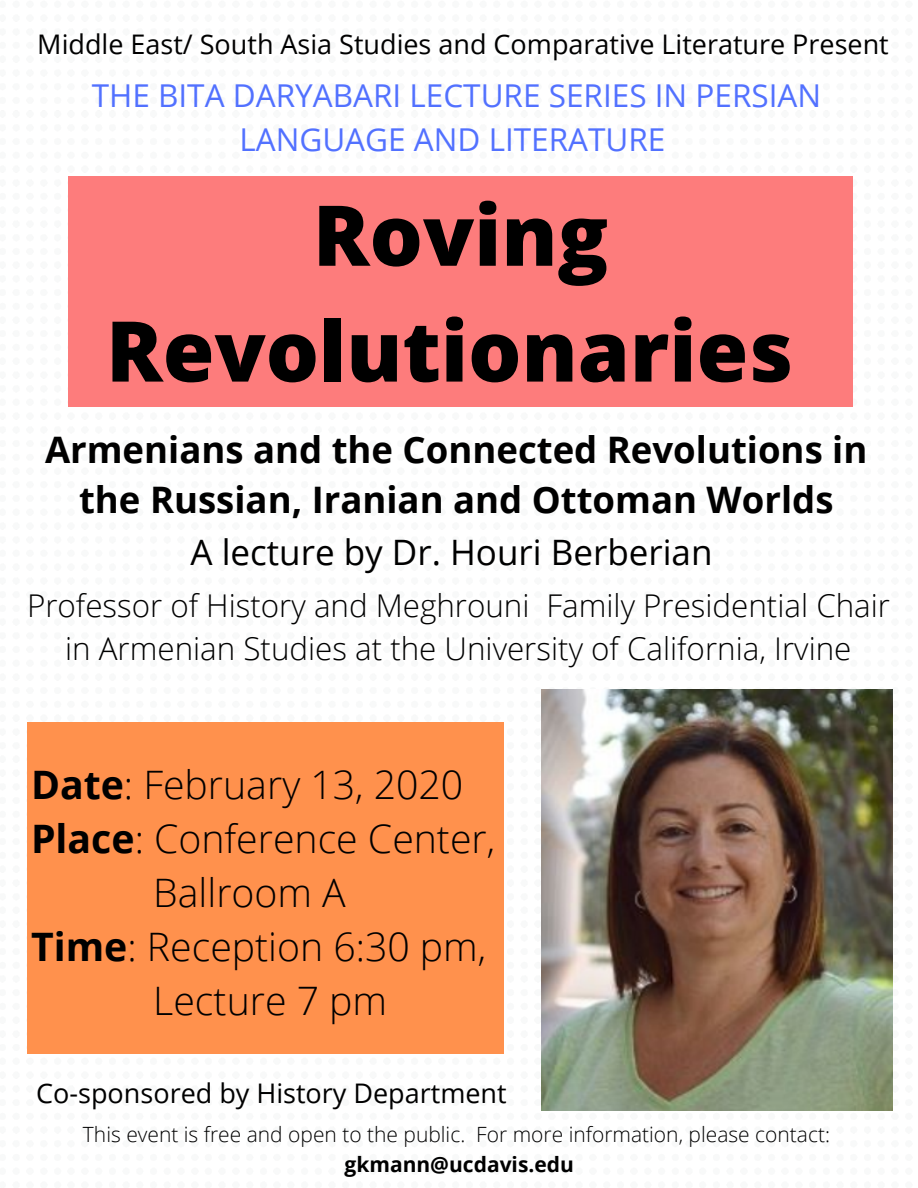
<style>
.page{position:relative;width:918px;height:1188px;background:#fff}
.page>*{position:absolute;margin:0;border:0;box-sizing:border-box;transform-origin:0 0}
.t1{font:800 83.85px/115.8px "Open Sans";color:#000;text-align:center}
.t2{font:300 39.3px "Open Sans";color:#000}
.t3{font:700 36.6px/50.2px "Open Sans";color:#000;text-align:center}
.t4{font:34.95px "Open Sans";color:#000}
.t5{font:31.5px/43.8px "Open Sans";color:#5271ff;text-align:center}
.t6{font:300 31.35px/43.2px "Open Sans";color:#000;text-align:center}
.t7{font:27px "Open Sans";color:#000}
.t8{font:300 21px "Open Sans";color:#000}
.t9{font:700 21px "Open Sans";color:#000}
.s1{font-weight:700}
</style>
<div class="page">
<div style="left:27px;top:723px;width:477px;height:331px;background:#ff914d"></div>
<img style="left:542px;top:690px;width:351px;height:420px">
<div style="left:68px;top:177px;width:785px;height:230px;background:#fd7c7c"></div>
<p class="t7" style="left:37px;top:26px;width:853px">Middle East/ South Asia Studies and Comparative Literature Present</p>
<p class="t5" style="left:92px;top:73px;width:731px">THE BITA DARYABARI LECTURE SERIES IN PERSIAN<br>LANGUAGE AND LITERATURE</p>
<h1 class="t1" style="left:106px;top:175px;width:689px">Roving<br>Revolutionaries</h1>
<p class="t3" style="left:45px;top:424px;width:824px">Armenians and the Connected Revolutions in the Russian, Iranian and Ottoman Worlds</p>
<p class="t4" style="left:191px;top:527px;width:523px">A lecture by Dr. Houri Berberian</p>
<p class="t6" style="left:27px;top:583px;width:865px">Professor of History and Meghrouni Family Presidential Chair in Armenian Studies at the University of California, Irvine</p>
<p class="t2" style="left:31px;top:757px;width:434px"><span class="s1">Date</span>: February 13, 2020</p>
<p class="t2" style="left:31px;top:811px;width:466px"><span class="s1">Place</span>: Conference Center,</p>
<p class="t2" style="left:153px;top:865px;width:194px">Ballroom A</p>
<p class="t2" style="left:31px;top:919px;width:457px"><span class="s1">Time</span>: Reception 6:30 pm,</p>
<p class="t2" style="left:153px;top:973px;width:235px">Lecture 7 pm</p>
<p class="t7" style="left:36px;top:1074px;width:472px">Co-sponsored by History Department</p>
<p class="t8" style="left:83px;top:1120px;width:749px">This event is free and open to the public. For more information, please contact:</p>
<p class="t9" style="left:345px;top:1149px;width:231px">gkmann@ucdavis.edu</p>
</div>
